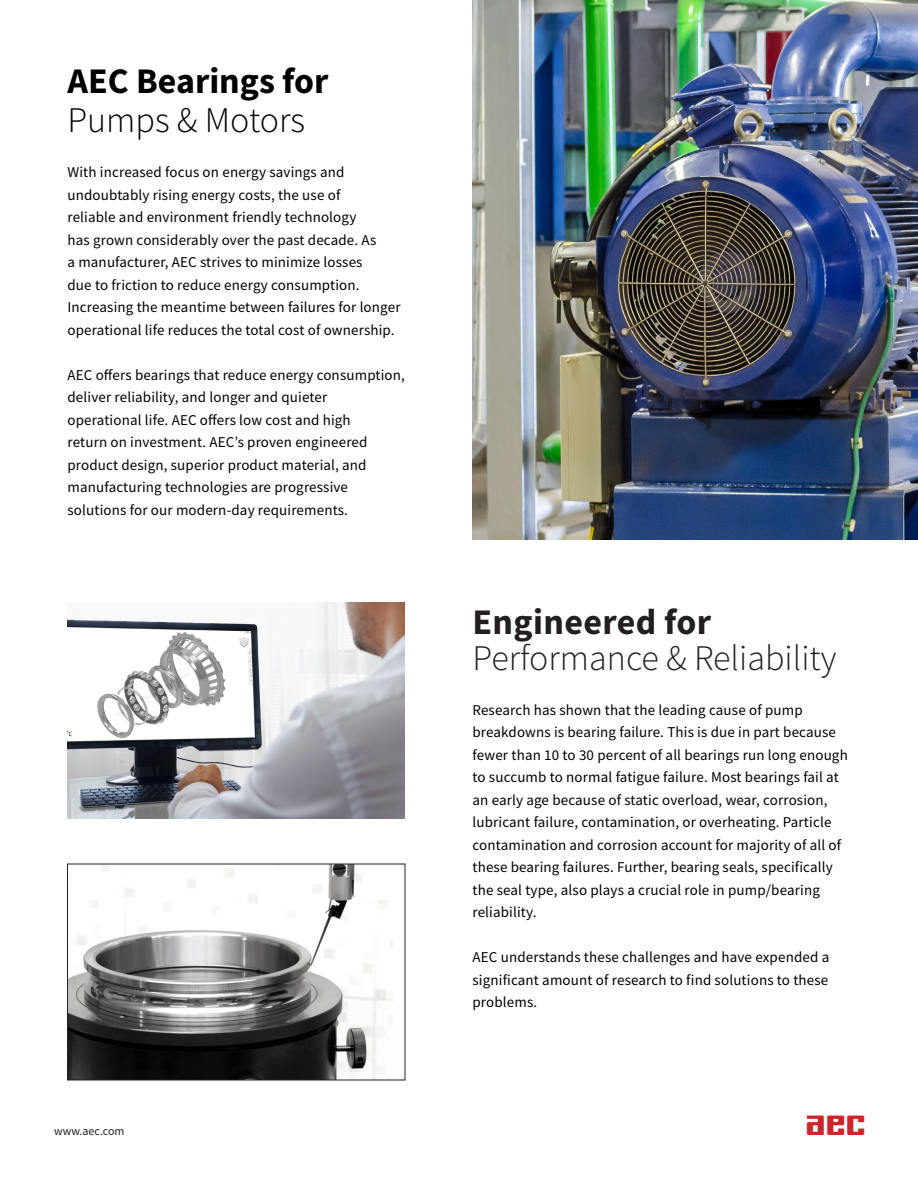
<style>
.page{position:relative;width:918px;height:1188px;background:#fff}
.page>*{position:absolute;margin:0;border:0;box-sizing:border-box;transform-origin:0 0}
.t1{font:300 36px "Source Sans Pro";color:#231f20}
.Heading_2{font:700 36px "Source Sans Pro";color:#000}
.Heading_2-2{font:700 36px "Source Sans Pro";letter-spacing:.01em;color:#231f20}
.t2{font:300 36px "Source Sans Pro";color:#000}
.t3{font:36px "AEC Regular";color:#d1232a}
.t4{font:15px/22.5px "Source Sans Pro";letter-spacing:.01em;color:#040101}
.t5{font:12px "Source Sans Pro";color:#231f20}
</style>
<div class="page">
<img style="left:68px;top:603px;width:337px;height:216px">
<img style="left:69px;top:866px;width:324px;height:212px">
<div style="left:67px;top:864px;width:338px;height:216px;border:1px solid #231f20"></div>
<img style="left:472px;top:0;width:446px;height:540px">
<p class="Heading_2" style="left:68px;top:57px;width:262px">AEC Bearings for</p>
<p class="t2" style="left:68px;top:98px;width:239px">Pumps &amp; Motors</p>
<p class="t4" style="left:68px;top:161px;width:335px">With increased focus on energy savings and undoubtably rising energy costs, the use of<br>reliable and environment friendly technology<br>has grown considerably over the past decade. As<br>a manufacturer, AEC strives to minimize losses<br>due to friction to reduce energy consumption.<br>Increasing the meantime between failures for longer operational life reduces the total cost of ownership.</p>
<p class="t4" style="left:68px;top:363px;width:339px">AEC offers bearings that reduce energy consumption, deliver reliability, and longer and quieter operational life. AEC offers low cost and high<br>return on investment. AEC’s proven engineered product design, superior product material, and manufacturing technologies are progressive solutions for our modern-day requirements.</p>
<p class="t5" style="left:54px;top:1123px;width:72px">www.aec.com</p>
<p class="Heading_2-2" style="left:472px;top:597px;width:240px">Engineered for</p>
<p class="t1" style="left:472px;top:636px;width:366px">Performance &amp; Reliability</p>
<p class="t4" style="left:472px;top:698px;width:377px">Research has shown that the leading cause of pump breakdowns is bearing failure. This is due in part because fewer than 10 to 30 percent of all bearings run long enough to succumb to normal fatigue failure. Most bearings fail at an early age because of static overload, wear, corrosion, lubricant failure, contamination, or overheating. Particle contamination and corrosion account for majority of all of these bearing failures. Further, bearing seals, specifically the seal type, also plays a crucial role in pump/bearing reliability.</p>
<p class="t4" style="left:472px;top:946px;width:358px;text-align:justify">AEC understands these challenges and have expended a significant amount of research to find solutions to these problems.</p>
<p class="t3" style="left:806px;top:1104px;width:62px">aec</p>
</div>
